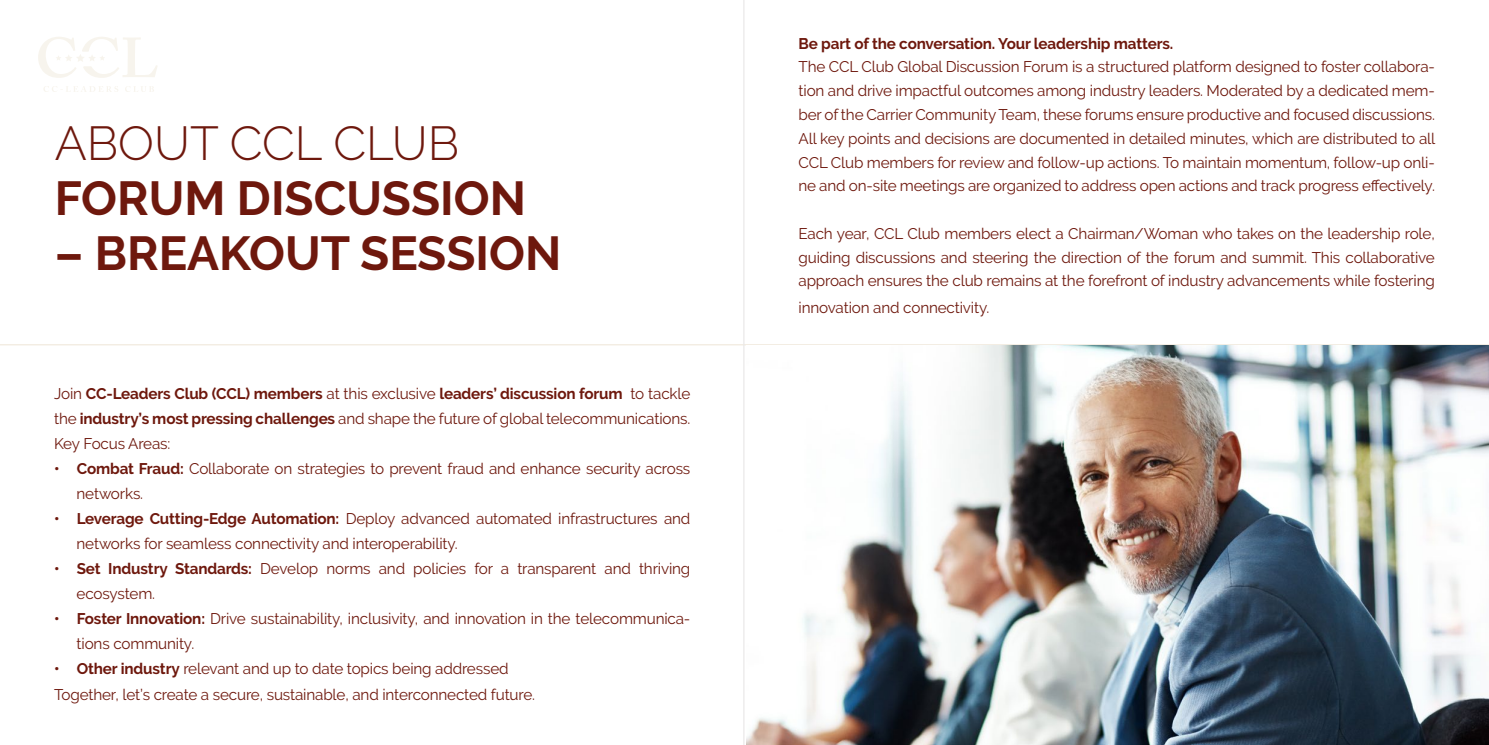
<style>
.page{position:relative;width:1489px;height:745px;background:#fff}
.page>*{position:absolute;margin:0;border:0;box-sizing:border-box;transform-origin:0 0}
.t1{font:700 47.5px "Raleway";color:#6e180d}
.t2{font:300 47.5px "Raleway";color:#6e180d}
.t3{font:15.38px/23.8px "Raleway";letter-spacing:-.01em;color:#6e180d}
.t4{font:700 15.38px "Raleway";letter-spacing:-.01em;color:#6e180d}
.s1{font-weight:700}
</style>
<div class="page">
<hr style="left:0;top:344px;width:1488px;height:1px;background:#f1eade">
<hr style="left:743px;top:0;width:1px;height:744px;background:#eae9e9">
<svg style="left:44px;top:86px;width:110px;height:6px"></svg>
<svg style="left:38px;top:37px;width:119px;height:41px"></svg>
<img style="left:746px;top:345px;width:742px;height:399px">
<h1 class="t2" style="left:55px;top:115px;width:406px">ABOUT CCL CLUB</h1>
<h1 class="t1" style="left:55px;top:171px;width:473px">FORUM DISCUSSION</h1>
<h1 class="t1" style="left:55px;top:226px;width:508px">– BREAKOUT SESSION</h1>
<p class="t3" style="left:54px;top:380px;width:638px;line-height:25px;text-align:justify">Join <span class="s1">CC-Leaders Club (CCL) members</span> at this exclusive <span class="s1">leaders’ discussion forum</span> to tackle the <span class="s1">industry’s most pressing challenges</span> and shape the future of global telecommunications.<br>Key Focus Areas:</p>
<p class="t3" style="left:77px;top:455px;width:615px;line-height:25px;text-indent:-22px"><span class="s1">• Combat Fraud:</span> Collaborate on strategies to prevent fraud and enhance security across networks.</p>
<p class="t3" style="left:77px;top:505px;width:615px;line-height:25px;text-indent:-22px"><span class="s1">• Leverage Cutting-Edge Automation:</span> Deploy advanced automated infrastructures and networks for seamless connectivity and interoperability.</p>
<p class="t3" style="left:77px;top:555px;width:615px;line-height:25px;text-indent:-22px"><span class="s1">• Set Industry Standards:</span> Develop norms and policies for a transparent and thriving ecosystem.</p>
<p class="t3" style="left:77px;top:605px;width:615px;line-height:25px;text-indent:-22px"><span class="s1">• Foster Innovation:</span> Drive sustainability, inclusivity, and innovation in the telecommunica&shy;tions community.</p>
<p class="t3" style="left:54px;top:655px;width:482px;line-height:26.2px"><span class="s1">• Other industry</span> relevant and up to date topics being addressed<br>Together, let’s create a secure, sustainable, and interconnected future.</p>
<p class="t4" style="left:798px;top:34px;width:376px">Be part of the conversation. Your leadership matters.</p>
<p class="t3" style="left:798px;top:55px;width:638px;text-align:justify">The CCL Club Global Discussion Forum is a structured platform designed to foster collabora&shy;tion and drive impactful outcomes among industry leaders. Moderated by a dedicated mem&shy;ber of the Carrier Community Team, these forums ensure productive and focused discussions.<br>All key points and decisions are documented in detailed minutes, which are distributed to all CCL Club members for review and follow-up actions. To maintain momentum, follow-up onli&shy;ne and on-site meetings are organized to address open actions and track progress effectively.</p>
<p class="t3" style="left:798px;top:221px;width:638px;text-align:justify">Each year, CCL Club members elect a Chairman/Woman who takes on the leadership role, guiding discussions and steering the direction of the forum and summit. This collaborative approach ensures the club remains at the forefront of industry advancements while fostering</p>
<p class="t3" style="left:798px;top:295px;width:192px">innovation and connectivity.</p>
</div>
